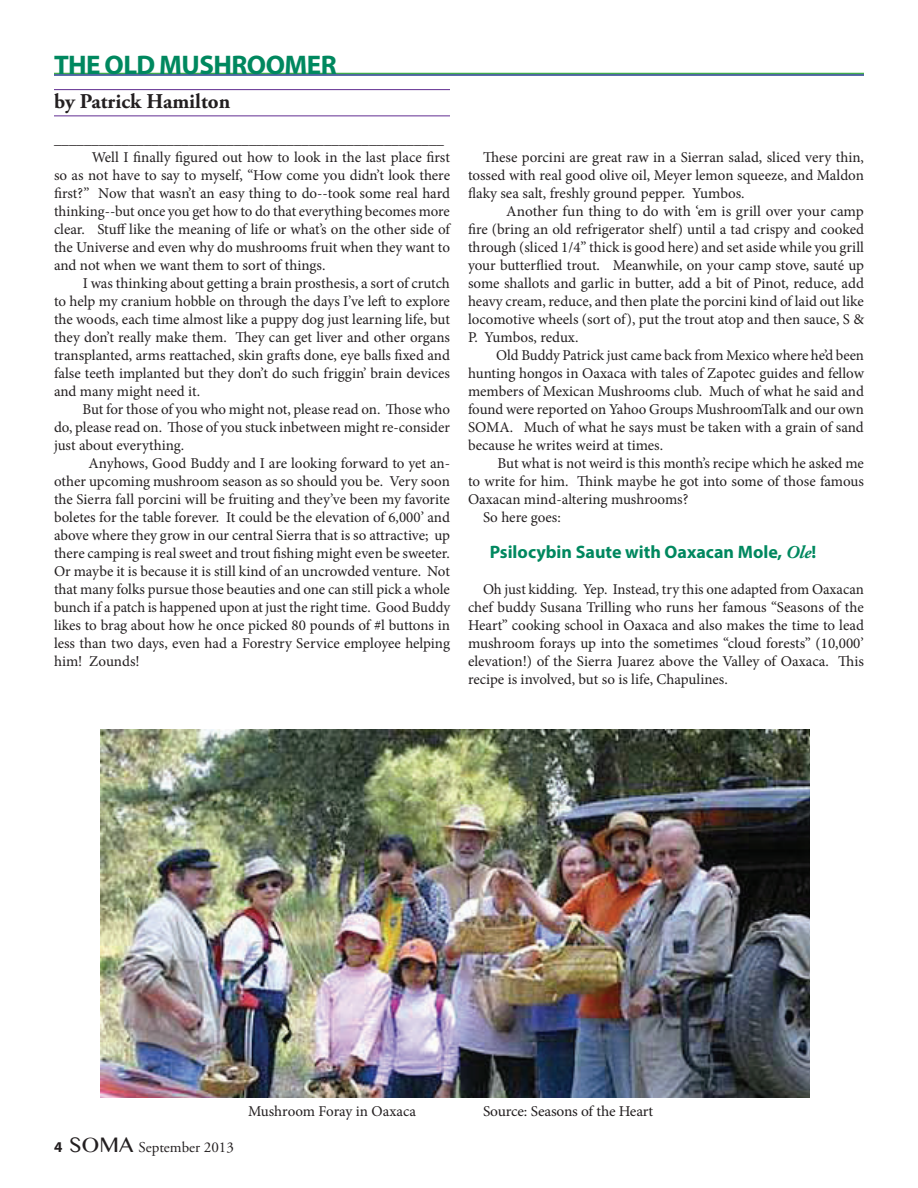
<style>
.page{position:relative;width:918px;height:1188px;background:#fff}
.page>*{position:absolute;margin:0;border:0;box-sizing:border-box;transform-origin:0 0}
.t1{font:700 27px "Myriad Pro";letter-spacing:-.02em;color:#00885f}
.t2{font:700 21px "Adobe Garamond Pro";color:#231f20}
.t3{font:700 18px "Myriad Pro";color:#00885f}
.t4{font:15px/18px "Minion Pro";letter-spacing:-.005em;color:#231f20;text-align:justify}
.t5{font:15px "Adobe Garamond Pro";color:#231f20}
.s1{font-family:"Adobe Garamond Pro";font-style:italic}
.s2{font-family:"Myriad Pro";font-weight:700}
.s3{font-family:"Oriya MN";font-size:21px}
</style>
<div class="page">
<hr style="left:54px;top:73px;width:810px;height:1px;background:#40ae49">
<hr style="left:54px;top:74px;width:810px;height:2px;background:#253f8e">
<hr style="left:54px;top:89px;width:396px;height:1px;background:#612d91">
<hr style="left:54px;top:115px;width:396px;height:1px;background:#612d91">
<img style="left:100px;top:730px;width:710px;height:368px">
<h1 class="t1" style="left:54px;top:48px;width:284px">THE OLD MUSHROOMER</h1>
<h2 class="t2" style="left:54px;top:89px;width:178px">by Patrick Hamilton</h2>
<p class="t4" style="left:54px;top:130px;width:391px">____________________________________________________</p>
<p class="t4" style="left:92px;top:148px;width:360px">Well I finally figured out how to look in the last place first</p>
<p class="t4" style="left:54px;top:166px;width:398px">so as not have to say to myself, “How come you didn’t look there</p>
<p class="t4" style="left:54px;top:184px;width:398px">first?” Now that wasn’t an easy thing to do--took some real hard</p>
<p class="t4" style="left:54px;top:202px;width:397px">thinking--but once you get how to do that everything becomes more</p>
<p class="t4" style="left:54px;top:220px;width:397px">clear. Stuff like the meaning of life or what’s on the other side of</p>
<p class="t4" style="left:54px;top:238px;width:398px">the Universe and even why do mushrooms fruit when they want to</p>
<p class="t4" style="left:54px;top:256px;width:273px">and not when we want them to sort of things.</p>
<p class="t4" style="left:83px;top:274px;width:369px">I was thinking about getting a brain prosthesis, a sort of crutch</p>
<p class="t4" style="left:54px;top:292px;width:397px">to help my cranium hobble on through the days I’ve left to explore</p>
<p class="t4" style="left:54px;top:310px;width:397px">the woods, each time almost like a puppy dog just learning life, but</p>
<p class="t4" style="left:54px;top:328px;width:398px">they don’t really make them. They can get liver and other organs</p>
<p class="t4" style="left:54px;top:346px;width:398px">transplanted, arms reattached, skin grafts done, eye balls fixed and</p>
<p class="t4" style="left:54px;top:364px;width:398px">false teeth implanted but they don’t do such friggin’ brain devices</p>
<p class="t4" style="left:54px;top:382px;width:148px">and many might need it.</p>
<p class="t4" style="left:83px;top:400px;width:369px">But for those of you who might not, please read on. Those who</p>
<p class="t4" style="left:54px;top:418px;width:398px">do, please read on. Those of you stuck inbetween might re-consider</p>
<p class="t4" style="left:54px;top:436px;width:132px">just about everything.</p>
<p class="t4" style="left:88px;top:454px;width:363px">Anyhows, Good Buddy and I are looking forward to yet an-</p>
<p class="t4" style="left:54px;top:472px;width:397px">other upcoming mushroom season as so should you be. Very soon</p>
<p class="t4" style="left:54px;top:490px;width:398px">the Sierra fall porcini will be fruiting and they’ve been my favorite</p>
<p class="t4" style="left:54px;top:508px;width:397px">boletes for the table forever. It could be the elevation of 6,000’ and</p>
<p class="t4" style="left:54px;top:526px;width:398px">above where they grow in our central Sierra that is so attractive; up</p>
<p class="t4" style="left:54px;top:544px;width:397px">there camping is real sweet and trout fishing might even be sweeter.</p>
<p class="t4" style="left:54px;top:562px;width:397px">Or maybe it is because it is still kind of an uncrowded venture. Not</p>
<p class="t4" style="left:54px;top:580px;width:397px">that many folks pursue those beauties and one can still pick a whole</p>
<p class="t4" style="left:54px;top:598px;width:398px">bunch if a patch is happened upon at just the right time. Good Buddy</p>
<p class="t4" style="left:54px;top:616px;width:397px">likes to brag about how he once picked 80 pounds of #l buttons in</p>
<p class="t4" style="left:54px;top:634px;width:398px">less than two days, even had a Forestry Service employee helping</p>
<p class="t4" style="left:54px;top:652px;width:87px">him! Zounds!</p>
<p class="t4" style="left:468px;top:148px;width:398px;text-indent:15px">These porcini are great raw in a Sierran salad, sliced very thin, tossed with real good olive oil, Meyer lemon squeeze, and Maldon flaky sea salt, freshly ground pepper. Yumbos.</p>
<p class="t4" style="left:468px;top:202px;width:398px;text-indent:38px">Another fun thing to do with ‘em is grill over your camp fire (bring an old refrigerator shelf) until a tad crispy and cooked through (sliced 1/4” thick is good here) and set aside while you grill your butterflied trout. Meanwhile, on your camp stove, sauté up some shallots and garlic in butter, add a bit of Pinot, reduce, add heavy cream, reduce, and then plate the porcini kind of laid out like locomotive wheels (sort of), put the trout atop and then sauce, S &amp; P. Yumbos, redux.</p>
<p class="t4" style="left:468px;top:346px;width:398px;text-indent:28px">Old Buddy Patrick just came back from Mexico where he’d been hunting hongos in Oaxaca with tales of Zapotec guides and fellow members of Mexican Mushrooms club. Much of what he said and found were reported on Yahoo Groups MushroomTalk and our own SOMA. Much of what he says must be taken with a grain of sand because he writes weird at times.</p>
<p class="t4" style="left:498px;top:454px;width:368px">But what is not weird is this month’s recipe which he asked me</p>
<p class="t4" style="left:468px;top:472px;width:398px">to write for him. Think maybe he got into some of those famous</p>
<p class="t4" style="left:468px;top:490px;width:222px">Oaxacan mind-altering mushrooms?</p>
<p class="t4" style="left:483px;top:508px;width:79px">So here goes:</p>
<p class="t3" style="left:490px;top:540px;width:328px">Psilocybin Saute with Oaxacan Mole, <span class="s1">Ole</span>!</p>
<p class="t4" style="left:468px;top:580px;width:397px;text-indent:15px">Oh just kidding. Yep. Instead, try this one adapted from Oaxacan chef buddy Susana Trilling who runs her famous “Seasons of the Heart” cooking school in Oaxaca and also makes the time to lead mushroom forays up into the sometimes “cloud forests” (10,000’ elevation!) of the Sierra Juarez above the Valley of Oaxaca. This recipe is involved, but so is life, Chapulines.</p>
<p class="t5" style="left:54px;top:1138px;width:181px"><span class="s2">4</span> <span class="s3">SOMA</span> September 2013</p>
<p class="t4" style="left:248px;top:1102px;width:169px">Mushroom Foray in Oaxaca</p>
<p class="t4" style="left:483px;top:1102px;width:172px">Source: Seasons of the Heart</p>
</div>
